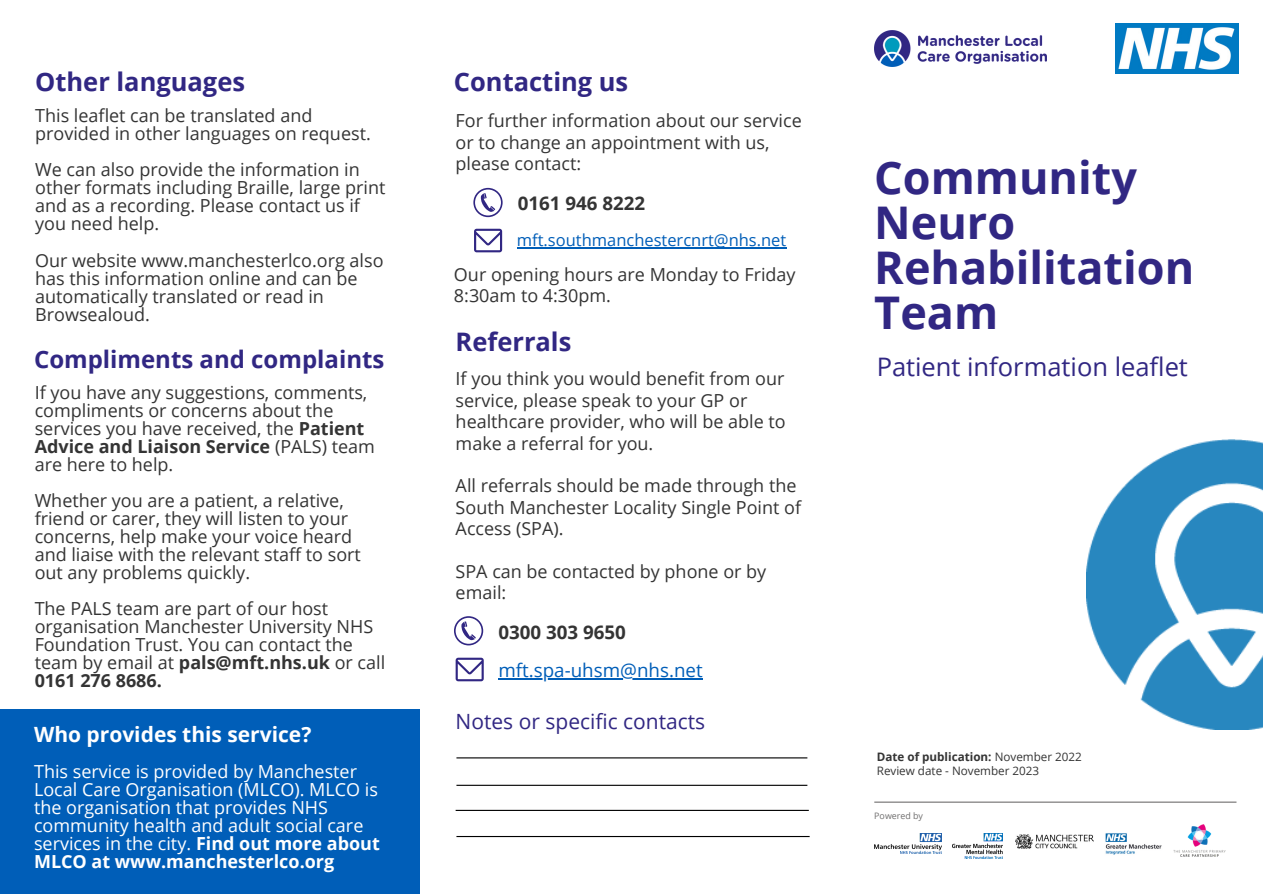
<style>
.page{position:relative;width:1263px;height:894px;background:#fff}
.page>*{position:absolute;margin:0;border:0;box-sizing:border-box;transform-origin:0 0}
.t1{font:700 45px/45px "Open Sans";color:#312783}
.t2{font:700 25.5px "Open Sans";color:#312783}
.t3{font:25.5px "Open Sans";color:#312783}
.t4{font:700 24px "Open Sans";color:#312783}
.t5{font:700 21px "Open Sans";color:#fff}
.t6{font:21px "Open Sans";color:#312783}
.t7{font:700 18.75px "Open Sans";color:#343434}
.t8{font:18.75px "Open Sans";color:#005eb8}
.t9{font:18px/18px "Open Sans";color:#343434}
.t10{font:18px/18px "Open Sans";color:#fff}
.t11{font:16.5px "Open Sans";color:#005eb8}
.t12{font:11.7px/13.6px "Open Sans";color:#343434}
.t13{font:8.85px "Open Sans";color:#706f6f}
.s1{font-weight:700}
</style>
<div class="page">
<img style="left:874px;top:30px;width:172px;height:36px">
<img style="left:1086px;top:439px;width:177px;height:290px">
<img style="left:1115px;top:23px;width:124px;height:50px">
<div style="left:0;top:709px;width:420px;height:184px;background:#005eb8"></div>
<img style="left:874px;top:833px;width:68px;height:20px">
<img style="left:952px;top:833px;width:51px;height:24px">
<img style="left:1016px;top:834px;width:77px;height:14px">
<img style="left:1173px;top:824px;width:53px;height:33px">
<hr style="left:874px;top:801px;width:362px;height:1px;background:#706f6f">
<img style="left:1105px;top:833px;width:57px;height:22px">
<svg style="left:473px;top:188px;width:30px;height:29px"></svg>
<div style="left:475px;top:189px;width:26px;height:26px;background:#fff;border-radius:50%"></div>
<svg style="left:481px;top:193px;width:14px;height:19px"></svg>
<hr style="left:456px;top:757px;width:351px;height:1px;background:#000">
<hr style="left:456px;top:784px;width:351px;height:1px;background:#000">
<hr style="left:456px;top:809px;width:353px;height:1px;background:#000">
<hr style="left:456px;top:835px;width:354px;height:1px;background:#000">
<svg style="left:454px;top:616px;width:29px;height:29px"></svg>
<div style="left:456px;top:617px;width:26px;height:26px;background:#fff;border-radius:50%"></div>
<svg style="left:461px;top:621px;width:15px;height:19px"></svg>
<svg style="left:456px;top:657px;width:28px;height:24px"></svg>
<hr style="left:498px;top:678px;width:205px;height:1px;background:#005eb8">
<svg style="left:474px;top:229px;width:28px;height:23px"></svg>
<hr style="left:517px;top:247px;width:269px;height:1px;background:#005eb8">
<h2 class="t2" style="left:35px;top:63px;width:211px">Other languages</h2>
<p class="t9" style="left:35px;top:106px;width:337px">This leaflet can be translated and provided in other languages on request.</p>
<p class="t9" style="left:35px;top:160px;width:352px">We can also provide the information in other formats including Braille, large print and as a recording. Please contact us if you need help.</p>
<p class="t9" style="left:35px;top:250px;width:350px">Our website www.manchesterlco.org also has this information online and can be automatically translated or read in<br>Browsealoud.</p>
<h3 class="t4" style="left:34px;top:342px;width:352px">Compliments and complaints</h3>
<p class="t9" style="left:35px;top:383px;width:342px">If you have any suggestions, comments, compliments or concerns about the services you have received, the <span class="s1">Patient Advice and Liaison Service</span> (PALS) team are here to help.</p>
<p class="t9" style="left:35px;top:491px;width:328px">Whether you are a patient, a relative, friend or carer, they will listen to your concerns, help make your voice heard and liaise with the relevant staff to sort out any problems quickly.</p>
<p class="t9" style="left:35px;top:599px;width:352px">The PALS team are part of our host organisation Manchester University NHS Foundation Trust. You can contact the team by email at <span class="s1">pals@mft.nhs.uk</span> or call <span class="s1">0161 276 8686.</span></p>
<p class="t5" style="left:34px;top:719px;width:279px">Who provides this service?</p>
<p class="t10" style="left:34px;top:762px;width:347px">This service is provided by Manchester Local Care Organisation (MLCO). MLCO is the organisation that provides NHS community health and adult social care services in the city. <span class="s1">Find out more about MLCO at www.manchesterlco.org</span></p>
<h2 class="t2" style="left:454px;top:63px;width:176px">Contacting us</h2>
<p class="t9" style="left:456px;top:109px;width:348px;line-height:21.3px">For further information about our service or to change an appointment with us, please contact:</p>
<p class="t7" style="left:518px;top:190px;width:129px">0161 946 8222</p>
<p class="t11" style="left:517px;top:228px;width:271px">mft.southmanchestercnrt@nhs.net</p>
<p class="t9" style="left:454px;top:263px;width:343px;line-height:21.3px">Our opening hours are Monday to Friday<br>8:30am to 4:30pm.</p>
<h2 class="t2" style="left:456px;top:323px;width:117px">Referrals</h2>
<p class="t9" style="left:456px;top:368px;width:332px;line-height:21.3px">If you think you would benefit from our service, please speak to your GP or healthcare provider, who will be able to make a referral for you.</p>
<p class="t9" style="left:456px;top:474px;width:347px;line-height:21.3px">All referrals should be made through the<br>South Manchester Locality Single Point of<br>Access (SPA).</p>
<p class="t9" style="left:456px;top:560px;width:312px;line-height:21.3px">SPA can be contacted by phone or by email:</p>
<p class="t7" style="left:498px;top:618px;width:129px">0300 303 9650</p>
<p class="t8" style="left:498px;top:657px;width:206px">mft.spa-uhsm@nhs.net</p>
<p class="t6" style="left:456px;top:706px;width:251px">Notes or specific contacts</p>
<h1 class="t1" style="left:874px;top:154px;width:321px">Community<br>Neuro<br>Rehabilitation<br>Team</h1>
<h2 class="t3" style="left:877px;top:348px;width:313px">Patient information leaflet</h2>
<p class="t12" style="left:877px;top:749px;width:207px"><span class="s1">Date of publication:</span> November 2022<br>Review date - November 2023</p>
<p class="t13" style="left:874px;top:809px;width:50px">Powered by</p>
</div>
